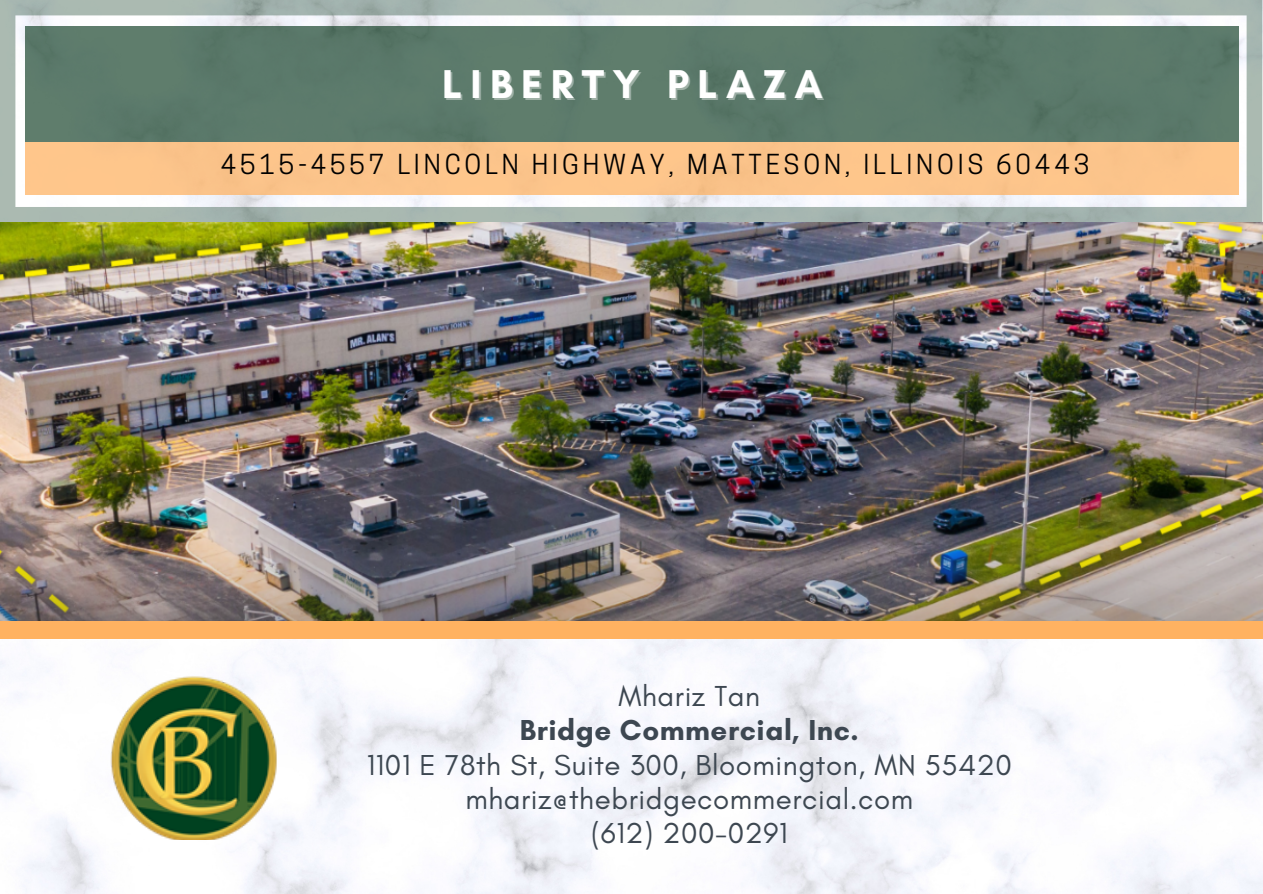
<style>
.page{position:relative;width:1263px;height:894px;background:#fff}
.page>*{position:absolute;margin:0;border:0;box-sizing:border-box;transform-origin:0 0}
.t1{font:700 40.95px "Glacial Indifference";letter-spacing:.205em;color:#fff}
.t2{font:29.4px "Glacial Indifference";letter-spacing:.02em;color:#3d4751}
.t3{font:700 29.4px "Glacial Indifference";letter-spacing:.02em;color:#3d4751}
.t4{font:25.8px "Cooper Hewitt";letter-spacing:.15em;color:#000}
</style>
<div class="page">
<div style="left:0;top:619px;width:1263px;height:20px;background:#ffb261"></div>
<img style="left:0;top:0;width:1263px;height:619px">
<img style="left:0;top:639px;width:1263px;height:254px">
<img style="left:86px;top:674px;width:222px;height:165px">
<svg style="left:0;top:0;width:1262px;height:223px;background:#9da28c"></svg>
<p class="t1" style="left:442px;top:59px;width:382px">LIBERTY PLAZA</p>
<p class="t4" style="left:221px;top:154px;width:870px">4515-4557 LINCOLN HIGHWAY, MATTESON, ILLINOIS 60443</p>
<p class="t2" style="left:618px;top:677px;width:143px">Mhariz Tan</p>
<p class="t3" style="left:520px;top:712px;width:340px">Bridge Commercial, Inc.</p>
<p class="t2" style="left:367px;top:746px;width:646px">1101 E 78th St, Suite 300, Bloomington, MN 55420</p>
<p class="t2" style="left:465px;top:780px;width:449px">mhariz@thebridgecommercial.com</p>
<p class="t2" style="left:591px;top:815px;width:198px">(612) 200-0291</p>
</div>
